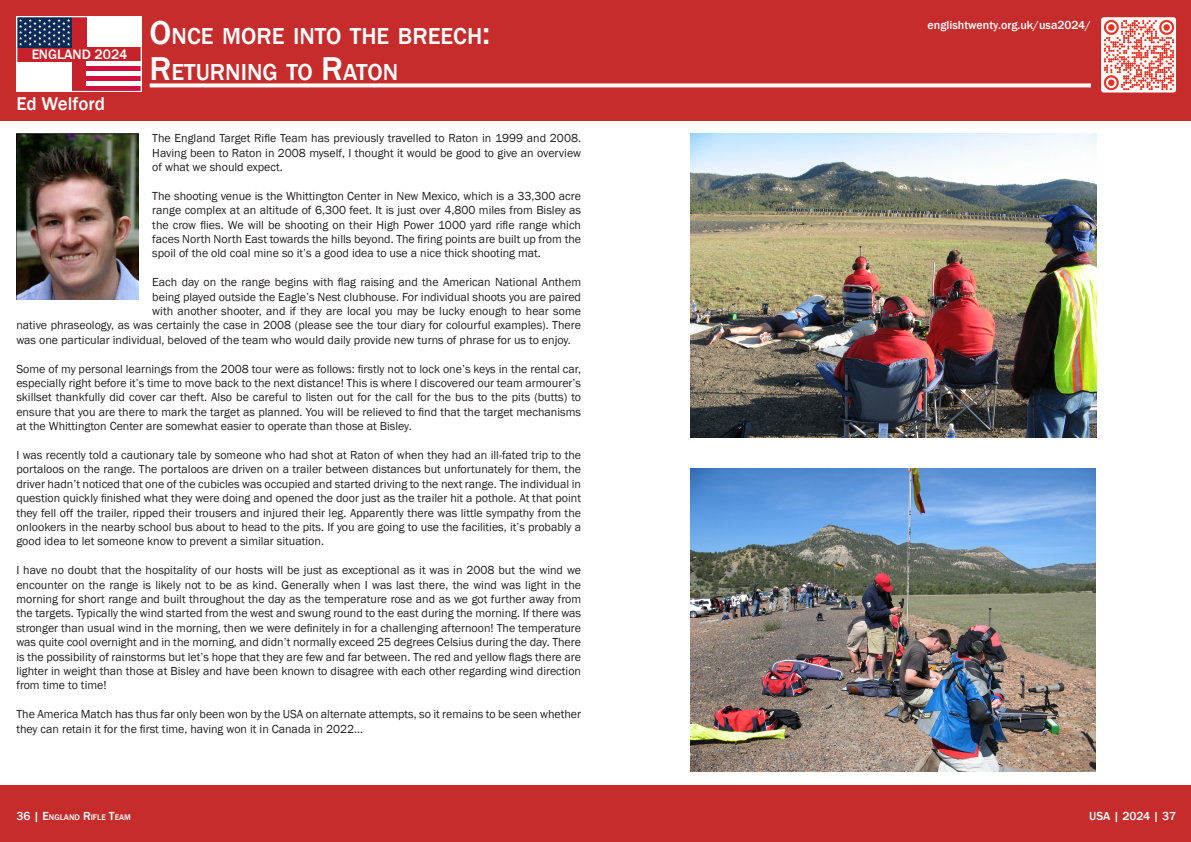
<style>
.page{position:relative;width:1191px;height:842px;background:#fff}
.page>*{position:absolute;margin:0;border:0;box-sizing:border-box;transform-origin:0 0}
.t1{font:500 23.8px "Franklin Gothic";color:#fff}
.t2{font:500 19px "Franklin Gothic";color:#fff}
.t3{font:500 14.1px "Franklin Gothic";color:#fff}
.t4{font:12px/14.4px "Franklin Gothic";color:#231f20;text-align:justify}
.t5{font:500 12px "Franklin Gothic";color:#fff}
.t6{font:500 12px "Franklin Gothic";color:#fff}
.t7{font:500 8.4px "Franklin Gothic";color:#fff}
.s1{font-size:34px}
.s2{font-size:12px}
</style>
<div class="page">
<div style="left:0;top:0;width:1191px;height:120px;background:#c72c2c"></div>
<div style="left:0;top:785px;width:1191px;height:57px;background:#c72c2c"></div>
<img style="left:1101px;top:17px;width:75px;height:76px">
<svg style="left:150px;top:83px;width:941px;height:4px;background:#f8e8e8"></svg>
<div style="left:16px;top:16px;width:126px;height:76px;background:#fff"></div>
<div style="left:72px;top:17px;width:14px;height:74px;background:#c7222b"></div>
<div style="left:17px;top:47px;width:124px;height:14px;background:#c7222b"></div>
<div style="left:86px;top:86px;width:55px;height:5px;background:#d2103e"></div>
<div style="left:86px;top:76px;width:55px;height:5px;background:#d2103e"></div>
<div style="left:86px;top:66px;width:55px;height:5px;background:#d2103e"></div>
<div style="left:17px;top:17px;width:55px;height:30px;background:#0e2b58"></div>
<svg style="left:19px;top:19px;width:51px;height:27px"></svg>
<div style="left:16px;top:16px;width:126px;height:76px;border:1px solid #fcfcfc"></div>
<img style="left:16px;top:134px;width:123px;height:165px">
<img style="left:690px;top:134px;width:406px;height:304px">
<img style="left:690px;top:468px;width:405px;height:304px">
<p class="t3" style="left:31px;top:45px;width:98px">ENGLAND 2024</p>
<h2 class="t2" style="left:16px;top:92px;width:90px">Ed Welford</h2>
<h1 class="t1" style="left:150px;top:21px;width:277px"><span class="s1">O</span>NCE MORE INTO THE BREEC</h1>
<h1 class="t1" style="left:467px;top:21px;width:25px">H<span class="s1">:</span></h1>
<h1 class="t1" style="left:150px;top:57px;width:36px"><span class="s1">R</span>ETUR</h1>
<h1 class="t1" style="left:225px;top:57px;width:174px">NING TO <span class="s1">R</span>ATON</h1>
<p class="t4" style="left:152px;top:131px;width:430px">The England Target Rifle Team has previously travelled to Raton in 1999 and 2008.<br>Having been to Raton in 2008 myself, I thought it would be good to give an overview of what we should expect.</p>
<p class="t4" style="left:152px;top:189px;width:430px">The shooting venue is the Whittington Center in New Mexico, which is a 33,300 acre range complex at an altitude of 6,300 feet. It is just over 4,800 miles from Bisley as the crow fl ies. We will be shooting on their High Power 1000 yard rifle range which faces North North East towards the hills beyond. The fi ring points are built up from the spoil of the old coal mine so it’s a good idea to use a nice thick shooting mat.</p>
<p class="t4" style="left:152px;top:275px;width:430px">Each day on the range begins with flag raising and the American National Anthem</p>
<p class="t4" style="left:152px;top:290px;width:430px">being played outside the Eagle’s Nest clubhouse. For individual shoots you are paired</p>
<p class="t4" style="left:152px;top:304px;width:430px">with another shooter, and if they are local you may be lucky enough to hear some</p>
<p class="t4" style="left:16px;top:318px;width:566px">native phraseology, as was certainly the case in 2008 (please see the tour diary for colourful examples). There</p>
<p class="t4" style="left:16px;top:333px;width:556px">was one particular individual, beloved of the team who would daily provide new turns of phrase for us to enjoy.</p>
<p class="t4" style="left:16px;top:362px;width:566px">Some of my personal learnings from the 2008 tour were as follows: fi rstly not to lock one’s keys in the rental car, especially right before it’s time to move back to the next distance! This is where I discovered our team armourer’s skillset thankfully did cover car theft. Also be careful to listen out for the call for the bus to the pits (butts) to ensure that you are there to mark the target as planned. You will be relieved to fi nd that the target mechanisms at the Whittington Center are somewhat easier to operate than those at Bisley.</p>
<p class="t4" style="left:16px;top:448px;width:566px">I was recently told a cautionary tale by someone who had shot at Raton of when they had an ill-fated trip to the portaloos on the range. The portaloos are driven on a trailer between distances but unfortunately for them, the driver hadn’t noticed that one of the cubicles was occupied and started driving to the next range. The individual in question quickly fi nished what they were doing and opened the door just as the trailer hit a pothole. At that point they fell off the trailer, ripped their trousers and injured their leg. Apparently there was little sympathy from the onlookers in the nearby school bus about to head to the pits. If you are going to use the facilities, it’s probably a good idea to let someone know to prevent a similar situation.</p>
<p class="t4" style="left:16px;top:563px;width:566px">I have no doubt that the hospitality of our hosts will be just as exceptional as it was in 2008 but the wind we encounter on the range is likely not to be as kind. Generally when I was last there, the wind was light in the morning for short range and built throughout the day as the temperature rose and as we got further away from the targets. Typically the wind started from the west and swung round to the east during the morning. If there was stronger than usual wind in the morning, then we were defi nitely in for a challenging afternoon! The temperature was quite cool overnight and in the morning, and didn’t normally exceed 25 degrees Celsius during the day. There is the possibility of rainstorms but let’s hope that they are few and far between. The red and yellow flags there are lighter in weight than those at Bisley and have been known to disagree with each other regarding wind direction from time to time!</p>
<p class="t4" style="left:16px;top:707px;width:566px">The America Match has thus far only been won by the USA on alternate attempts, so it remains to be seen whether they can retain it for the fi rst time, having won it in Canada in 2022...</p>
<p class="t5" style="left:927px;top:18px;width:165px">englishtwenty.org.uk/usa2024/</p>
<p class="t7" style="left:16px;top:812px;width:116px"><span class="s2">36 | E</span>NGLAND <span class="s2">R</span>IFLE <span class="s2">T</span>EAM</p>
<p class="t6" style="left:1089px;top:808px;width:88px">USA | 2024 | 37</p>
</div>
